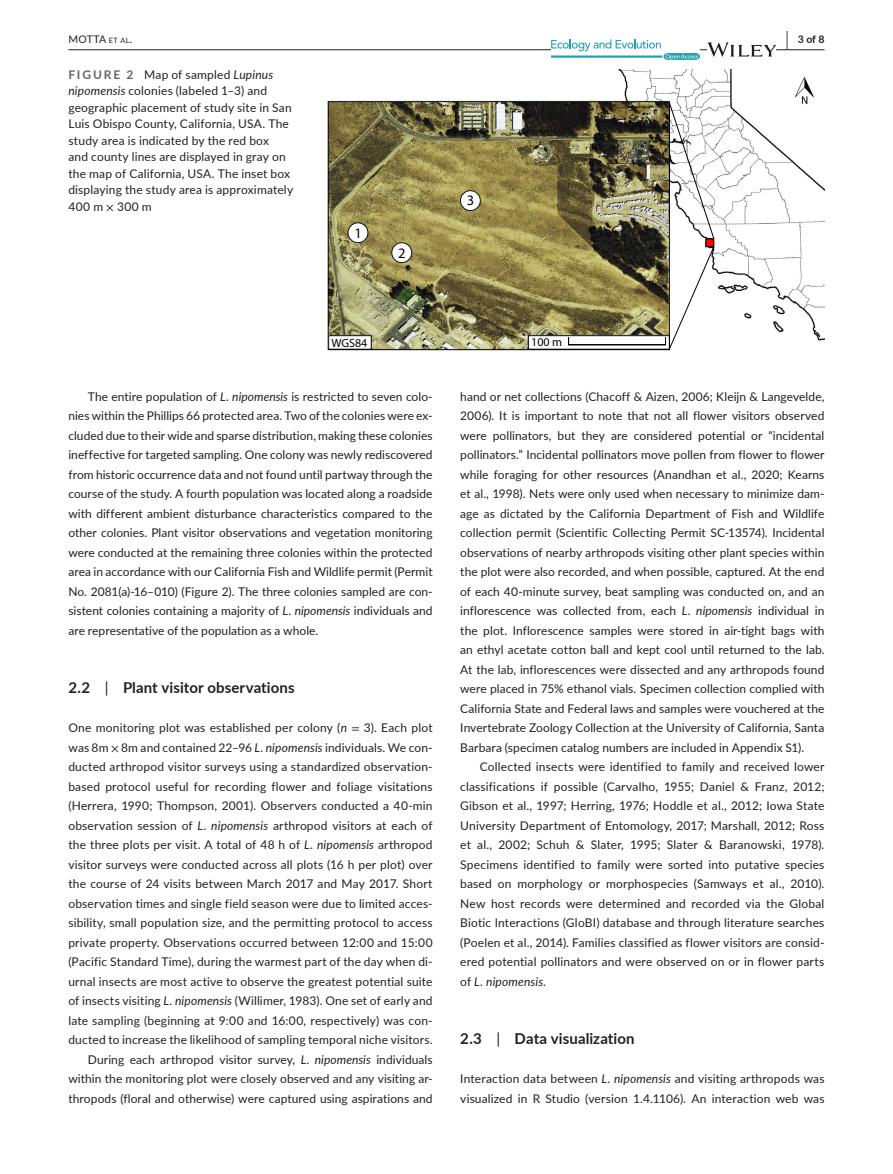
<style>
.page{position:relative;width:893px;height:1174px;background:#fff}
.page>*{position:absolute;margin:0;border:0;box-sizing:border-box;transform-origin:0 0}
.t1{font:700 15px "Lato";letter-spacing:.005em;color:#231f20}
.t2{font:14.55px "Myriad Pro";color:#000}
.t3{font:12px/19.5px "Lato";letter-spacing:.015em;color:#231f20;text-align:justify}
.t4{font:12px "Myriad Pro";color:#000}
.t5{font:10.5px "Lato";letter-spacing:.005em;color:#231f20}
.t6{font:700 10.5px "Lato";color:#231f20}
.s1{font-size:7.35px}
.s2{font-size:19.5px}
.s3{font-weight:700;color:#636366}
.s4{font-style:italic}
.s5{font-family:"STIX"}
.s6{font-weight:400}
</style>
<div class="page">
<hr style="left:68px;top:49px;width:756px;height:1px;background:#231f20">
<svg style="left:551px;top:39px;width:149px;height:21px"></svg>
<svg style="left:707px;top:42px;width:69px;height:15px"></svg>
<img style="left:327px;top:69px;width:497px;height:282px">
<div style="left:348px;top:223px;width:20px;height:20px;background:#fff;border-radius:50%"></div>
<div style="left:348px;top:222px;width:20px;height:21px;border:1px solid #121212;border-radius:50%"></div>
<div style="left:460px;top:191px;width:20px;height:20px;background:#fff;border-radius:50%"></div>
<div style="left:460px;top:190px;width:21px;height:21px;border:1px solid #121212;border-radius:50%"></div>
<div style="left:392px;top:243px;width:20px;height:20px;background:#fff;border-radius:50%"></div>
<div style="left:391px;top:242px;width:21px;height:21px;border:1px solid #121212;border-radius:50%"></div>
<div style="left:528px;top:336px;width:141px;height:13px;background:#fff"></div>
<div style="left:528px;top:335px;width:142px;height:15px;border:1px solid #060606"></div>
<hr style="left:568px;top:344px;width:98px;height:1px;background:#060606">
<svg style="left:665px;top:101px;width:50px;height:249px"></svg>
<div style="left:329px;top:336px;width:42px;height:13px;background:#fff"></div>
<div style="left:328px;top:335px;width:44px;height:15px;border:1px solid #060606"></div>
<p class="t5" style="left:68px;top:31px;width:65px">MOTTA <span class="s1">et al</span>.</p>
<p class="t6" style="left:786px;top:31px;width:40px"><span class="s2">|</span> 3 of 8</p>
<p class="t3" style="left:68px;top:66px;width:226px;line-height:16.5px;text-align:left"><span class="s3">FIGURE 2</span> Map of sampled <span class="s4">Lupinus nipomensis</span> colonies (labeled 1–3) and geographic placement of study site in San Luis Obispo County, California, USA. The study area is indicated by the red box<br>and county lines are displayed in gray on the map of California, USA. The inset box displaying the study area is approximately 400 m <span class="s5">×</span> 300 m</p>
<p class="t2" style="left:354px;top:224px;width:9px">1</p>
<p class="t2" style="left:398px;top:244px;width:9px">2</p>
<p class="t2" style="left:467px;top:192px;width:9px">3</p>
<p class="t4" style="left:331px;top:335px;width:38px">WGS84</p>
<p class="t3" style="left:68px;top:386px;width:366px;text-indent:20px">The entire population of <span class="s4">L</span>. <span class="s4">nipomensis</span> is restricted to seven colo&shy;nies within the Phillips 66 protected area. Two of the colonies were ex&shy;cluded due to their wide and sparse distribution, making these colonies ineffective for targeted sampling. One colony was newly rediscovered from historic occurrence data and not found until partway through the course of the study. A fourth population was located along a roadside with different ambient disturbance characteristics compared to the other colonies. Plant visitor observations and vegetation monitoring were conducted at the remaining three colonies within the protected area in accordance with our California Fish and Wildlife permit (Permit No. 2081(a)-16–010) (Figure 2). The three colonies sampled are con&shy;sistent colonies containing a majority of <span class="s4">L</span>. <span class="s4">nipomensis</span> individuals and are representative of the population as a whole.</p>
<p class="t1" style="left:68px;top:677px;width:228px">2.2 <span class="s6">|</span> Plant visitor observations</p>
<p class="t3" style="left:68px;top:717px;width:366px;text-align:right">One monitoring plot was established per colony (<span class="s4">n</span> <span class="s5">=</span> 3). Each plot was 8m <span class="s5">×</span> 8m and contained 22–96 <span class="s4">L</span>. <span class="s4">nipomensis</span> individuals. We con&shy;ducted arthropod visitor surveys using a standardized observation&shy;based protocol useful for recording flower and foliage visitations (Herrera, 1990; Thompson, 2001). Observers conducted a 40-min observation session of <span class="s4">L</span>. <span class="s4">nipomensis</span> arthropod visitors at each of the three plots per visit. A total of 48 h of <span class="s4">L</span>. <span class="s4">nipomensis</span> arthropod visitor surveys were conducted across all plots (16 h per plot) over the course of 24 visits between March 2017 and May 2017. Short observation times and single field season were due to limited acces&shy;sibility, small population size, and the permitting protocol to access private property. Observations occurred between 12:00 and 15:00 (Pacific Standard Time), during the warmest part of the day when di&shy;urnal insects are most active to observe the greatest potential suite of insects visiting <span class="s4">L</span>. <span class="s4">nipomensis</span> (Willimer, 1983). One set of early and late sampling (beginning at 9:00 and 16:00, respectively) was con&shy;ducted to increase the likelihood of sampling temporal niche visitors.<br>During each arthropod visitor survey, <span class="s4">L</span>. <span class="s4">nipomensis</span> individuals within the monitoring plot were closely observed and any visiting ar&shy;thropods (floral and otherwise) were captured using aspirations and</p>
<p class="t4" style="left:531px;top:334px;width:32px">100 m</p>
<p class="t3" style="left:460px;top:386px;width:366px">hand or net collections (Chacoff &amp; Aizen, 2006; Kleijn &amp; Langevelde, 2006). It is important to note that not all flower visitors observed were pollinators, but they are considered potential or “incidental pollinators.” Incidental pollinators move pollen from flower to flower while foraging for other resources (Anandhan et al., 2020; Kearns et al., 1998). Nets were only used when necessary to minimize dam&shy;age as dictated by the California Department of Fish and Wildlife collection permit (Scientific Collecting Permit SC-13574). Incidental observations of nearby arthropods visiting other plant species within the plot were also recorded, and when possible, captured. At the end of each 40-minute survey, beat sampling was conducted on, and an inflorescence was collected from, each <span class="s4">L</span>. <span class="s4">nipomensis</span> individual in the plot. Inflorescence samples were stored in air-tight bags with an ethyl acetate cotton ball and kept cool until returned to the lab.<br>At the lab, inflorescences were dissected and any arthropods found were placed in 75% ethanol vials. Specimen collection complied with California State and Federal laws and samples were vouchered at the Invertebrate Zoology Collection at the University of California, Santa Barbara (specimen catalog numbers are included in Appendix S1).</p>
<p class="t3" style="left:460px;top:756px;width:366px;text-indent:20px">Collected insects were identified to family and received lower classifications if possible (Carvalho, 1955; Daniel &amp; Franz, 2012; Gibson et al., 1997; Herring, 1976; Hoddle et al., 2012; Iowa State University Department of Entomology, 2017; Marshall, 2012; Ross et al., 2002; Schuh &amp; Slater, 1995; Slater &amp; Baranowski, 1978).<br>Specimens identified to family were sorted into putative species based on morphology or morphospecies (Samways et al., 2010).<br>New host records were determined and recorded via the Global Biotic Interactions (GloBI) database and through literature searches (Poelen et al., 2014). Families classified as flower visitors are consid&shy;ered potential pollinators and were observed on or in flower parts of <span class="s4">L</span>. <span class="s4">nipomensis</span>.</p>
<p class="t1" style="left:460px;top:1028px;width:176px">2.3 <span class="s6">|</span> Data visualization</p>
<p class="t3" style="left:460px;top:1068px;width:366px">Interaction data between <span class="s4">L</span>. <span class="s4">nipomensis</span> and visiting arthropods was visualized in R Studio (version 1.4.1106). An interaction web was</p>
</div>
